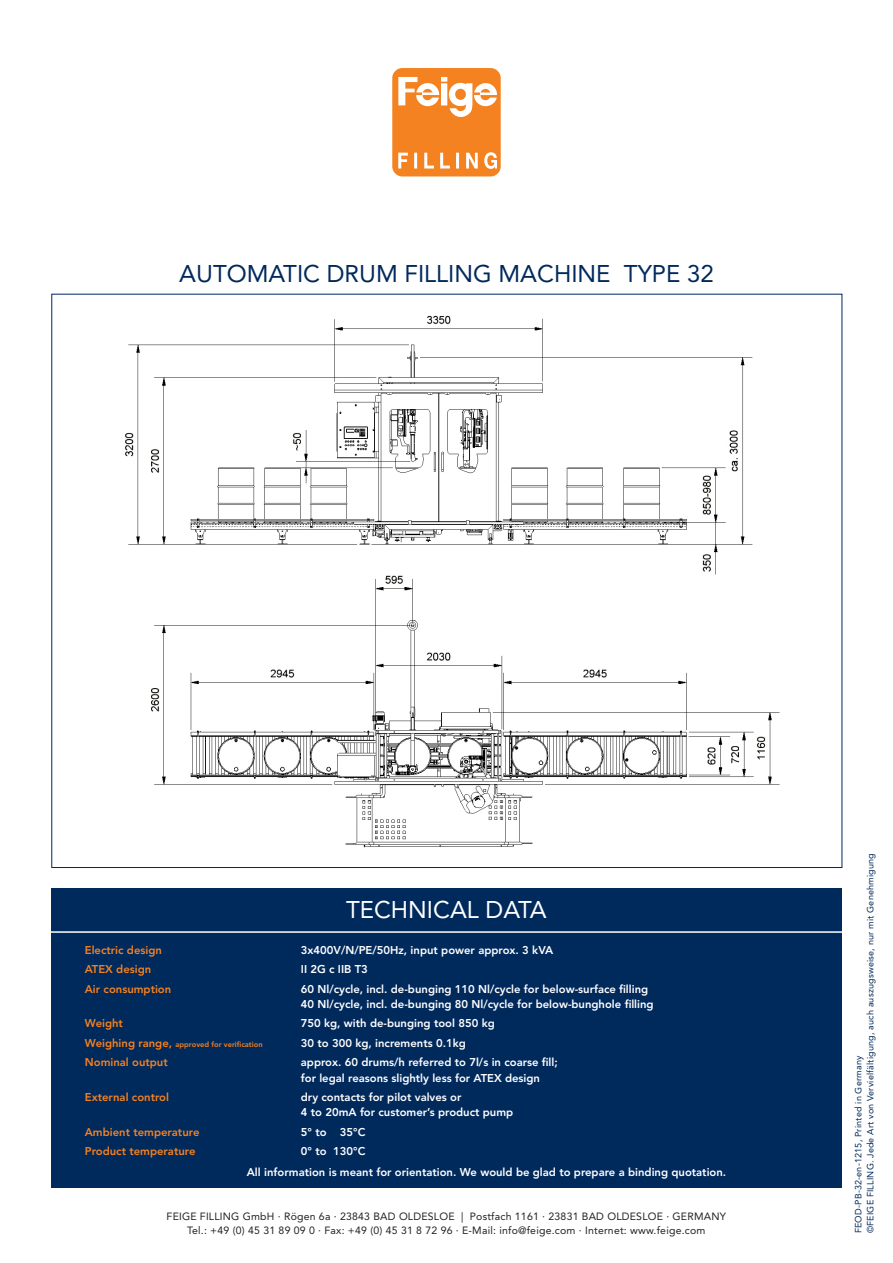
<style>
.page{position:relative;width:893px;height:1263px;background:#fff}
.page>*{position:absolute;margin:0;border:0;box-sizing:border-box;transform-origin:0 0}
.t1{font:24px "Avenir LT";color:#00295c}
.t2{font:24px "Avenir LT";color:#fff}
.t3{font:800 11.25px "Avenir LT Std";color:#fff}
.t4{font:800 11.25px "Avenir LT Std";color:#f58220}
.t5{font:800 11.25px "Avenir";color:#fff}
.t6{font:10.5px "Avenir LT";letter-spacing:.02em;color:#231f20}
.t7{font:9px "Avenir LT";letter-spacing:.02em;color:#00295c}
.t8{font:800 7.5px "Avenir LT Std";color:#f58220}
.s1{font-size:11.25px}
</style>
<div class="page">
<div style="left:51px;top:889px;width:791px;height:299px;background:#00295c"></div>
<hr style="left:0;top:931px;width:893px;height:2px;background:#fff">
<svg style="left:392px;top:68px;width:109px;height:108px"></svg>
<img style="left:125px;top:315px;width:655px;height:533px">
<p class="t1" style="left:179px;top:259px;width:536px">AUTOMATIC DRUM FILLING MACHINE TYPE 32</p>
<p class="t2" style="left:346px;top:896px;width:202px">TECHNICAL DATA</p>
<p class="t4" style="left:85px;top:943px;width:79px">Electric design</p>
<p class="t3" style="left:301px;top:943px;width:254px">3x400V/N/PE/50Hz, input power approx. 3 kVA</p>
<p class="t4" style="left:85px;top:963px;width:68px">ATEX design</p>
<p class="t3" style="left:301px;top:963px;width:69px">II 2G c IIB T3</p>
<p class="t4" style="left:85px;top:982px;width:88px">Air consumption</p>
<p class="t3" style="left:301px;top:982px;width:349px">60 Nl/cycle, incl. de-bunging 110 Nl/cycle for below-surface filling</p>
<p class="t3" style="left:301px;top:997px;width:354px">40 Nl/cycle, incl. de-bunging 80 Nl/cycle for below-bunghole filling</p>
<p class="t4" style="left:85px;top:1017px;width:40px">Weight</p>
<p class="t3" style="left:301px;top:1017px;width:195px">750 kg, with de-bunging tool 850 kg</p>
<p class="t8" style="left:85px;top:1040px;width:179px"><span class="s1">Weighing range,</span> approved for verification</p>
<p class="t3" style="left:301px;top:1036px;width:166px">30 to 300 kg, increments 0.1kg</p>
<p class="t4" style="left:85px;top:1056px;width:84px">Nominal output</p>
<p class="t3" style="left:301px;top:1056px;width:258px">approx. 60 drums/h referred to 7l/s in coarse fill;</p>
<p class="t3" style="left:301px;top:1071px;width:241px">for legal reasons slightly less for ATEX design</p>
<p class="t4" style="left:85px;top:1090px;width:86px">External control</p>
<p class="t3" style="left:301px;top:1090px;width:162px">dry contacts for pilot valves or</p>
<p class="t3" style="left:301px;top:1105px;width:214px">4 to 20mA for customer’s product pump</p>
<p class="t4" style="left:85px;top:1125px;width:116px">Ambient temperature</p>
<p class="t3" style="left:301px;top:1125px;width:66px">5° to 35°C</p>
<p class="t4" style="left:85px;top:1144px;width:112px">Product temperature</p>
<p class="t3" style="left:301px;top:1144px;width:66px">0° to 130°C</p>
<p class="t5" style="left:247px;top:1165px;width:481px">All information is meant for orientation. We would be glad to prepare a binding quotation.</p>
<p class="t6" style="left:167px;top:1210px;width:561px">FEIGE FILLING GmbH · Rögen 6a · 23843 BAD OLDESLOE | Postfach 1161 · 23831 BAD OLDESLOE · GERMANY</p>
<p class="t6" style="left:187px;top:1224px;width:520px">Tel.: +49 (0) 45 31 89 09 0 · Fax: +49 (0) 45 31 8 72 96 · E-Mail: info@feige.com · Internet: www.feige.com</p>
<p class="t7" style="left:865px;top:1233px;width:382px;rotate:-90deg">©FEIGE FILLING. Jede Art von Vervielfältigung, auch auszugsweise, nur mit Genehmigung</p>
<p class="t7" style="left:853px;top:1233px;width:179px;rotate:-90deg">FEOD-PB-32-en-1215, Printed in Germany</p>
</div>
